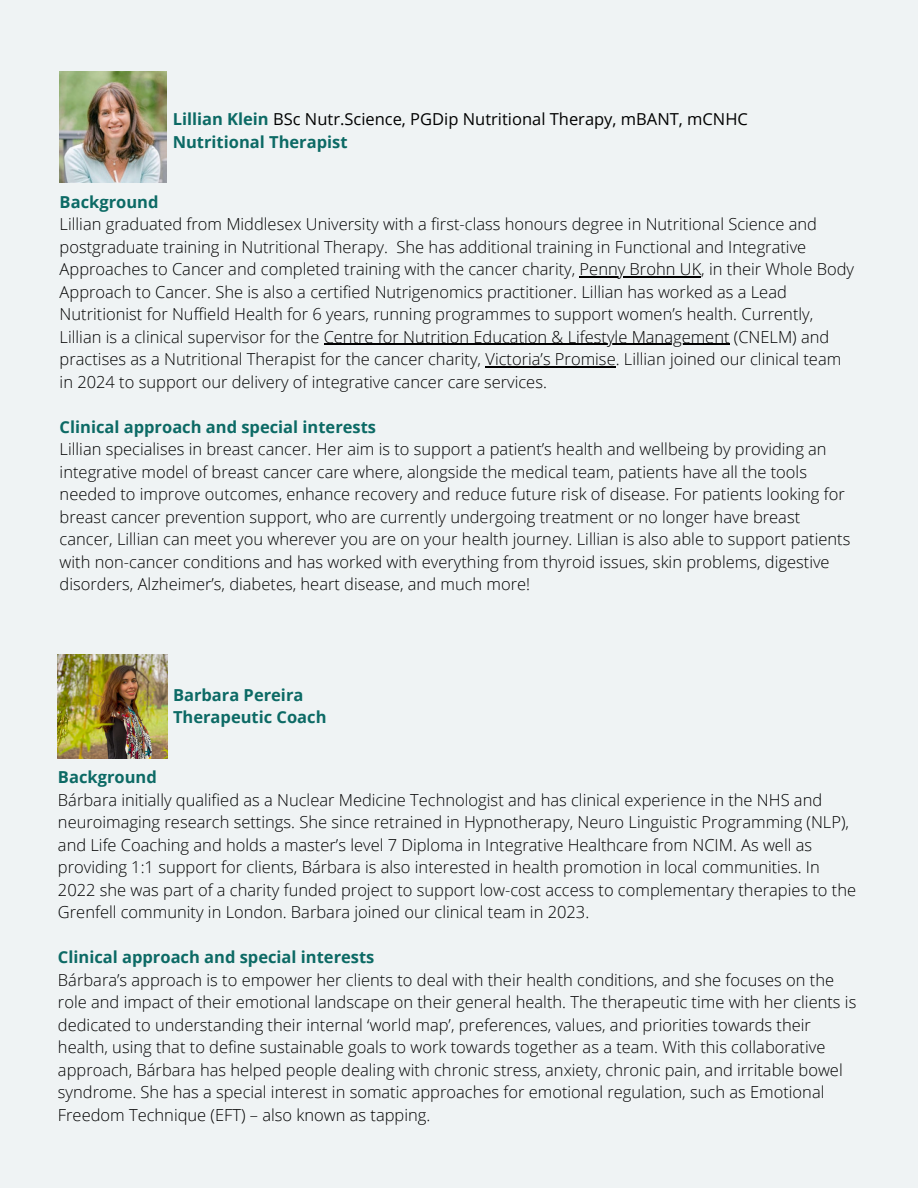
<style>
.page{position:relative;width:918px;height:1188px;background:#eff3f4}
.page>*{position:absolute;margin:0;border:0;box-sizing:border-box;transform-origin:0 0}
.t1{font:300 16.5px/22.5px "Open Sans";color:#000}
.t2{font:700 16.5px/22.5px "Open Sans";color:#0c6a65}
.t3{font:16.5px "Open Sans";color:#000}
.s1{font-weight:700;color:#0c6a65}
</style>
<div class="page">
<img style="left:60px;top:72px;width:107px;height:110px">
<hr style="left:580px;top:276px;width:121px;height:1px;background:#000">
<hr style="left:324px;top:344px;width:406px;height:1px;background:#000">
<hr style="left:485px;top:366px;width:131px;height:1px;background:#000">
<img style="left:58px;top:654px;width:109px;height:105px">
<p class="t3" style="left:173px;top:108px;width:577px"><span class="s1">Lillian Klein</span> BSc Nutr.Science, PGDip Nutritional Therapy, mBANT, mCNHC</p>
<p class="t2" style="left:173px;top:130px;width:176px">Nutritional Therapist</p>
<p class="t2" style="left:60px;top:190px;width:100px">Background</p>
<p class="t1" style="left:60px;top:212px;width:796px">Lillian graduated from Middlesex University with a first-class honours degree in Nutritional Science and postgraduate training in Nutritional Therapy. She has additional training in Functional and Integrative<br>Approaches to Cancer and completed training with the cancer charity, Penny Brohn UK, in their Whole Body</p>
<p class="t1" style="left:60px;top:280px;width:771px">Approach to Cancer. She is also a certified Nutrigenomics practitioner. Lillian has worked as a Lead<br>Nutritionist for Nuffield Health for 6 years, running programmes to support women’s health. Currently,<br>Lillian is a clinical supervisor for the Centre for Nutrition Education &amp; Lifestyle Management (CNELM) and</p>
<p class="t1" style="left:60px;top:347px;width:783px">practises as a Nutritional Therapist for the cancer charity, Victoria’s Promise. Lillian joined our clinical team in 2024 to support our delivery of integrative cancer care services.</p>
<p class="t1" style="left:60px;top:415px;width:792px"><span class="s1">Clinical approach and special interests<br></span>Lillian specialises in breast cancer. Her aim is to support a patient’s health and wellbeing by providing an integrative model of breast cancer care where, alongside the medical team, patients have all the tools needed to improve outcomes, enhance recovery and reduce future risk of disease. For patients looking for breast cancer prevention support, who are currently undergoing treatment or no longer have breast cancer, Lillian can meet you wherever you are on your health journey. Lillian is also able to support patients with non-cancer conditions and has worked with everything from thyroid issues, skin problems, digestive disorders, Alzheimer’s, diabetes, heart disease, and much more!</p>
<p class="t2" style="left:173px;top:683px;width:155px">Barbara Pereira<br>Therapeutic Coach</p>
<p class="t2" style="left:58px;top:766px;width:100px">Background</p>
<p class="t1" style="left:58px;top:788px;width:800px">Bárbara initially qualified as a Nuclear Medicine Technologist and has clinical experience in the NHS and neuroimaging research settings. She since retrained in Hypnotherapy, Neuro Linguistic Programming (NLP), and Life Coaching and holds a master’s level 7 Diploma in Integrative Healthcare from NCIM. As well as providing 1:1 support for clients, Bárbara is also interested in health promotion in local communities. In 2022 she was part of a charity funded project to support low-cost access to complementary therapies to the Grenfell community in London. Barbara joined our clinical team in 2023.</p>
<h1 class="t2" style="left:58px;top:946px;width:318px">Clinical approach and special interests</h1>
<p class="t1" style="left:58px;top:968px;width:800px">Bárbara’s approach is to empower her clients to deal with their health conditions, and she focuses on the role and impact of their emotional landscape on their general health. The therapeutic time with her clients is dedicated to understanding their internal ‘world map’, preferences, values, and priorities towards their health, using that to define sustainable goals to work towards together as a team. With this collaborative approach, Bárbara has helped people dealing with chronic stress, anxiety, chronic pain, and irritable bowel syndrome. She has a special interest in somatic approaches for emotional regulation, such as Emotional Freedom Technique (EFT) – also known as tapping.</p>
</div>
